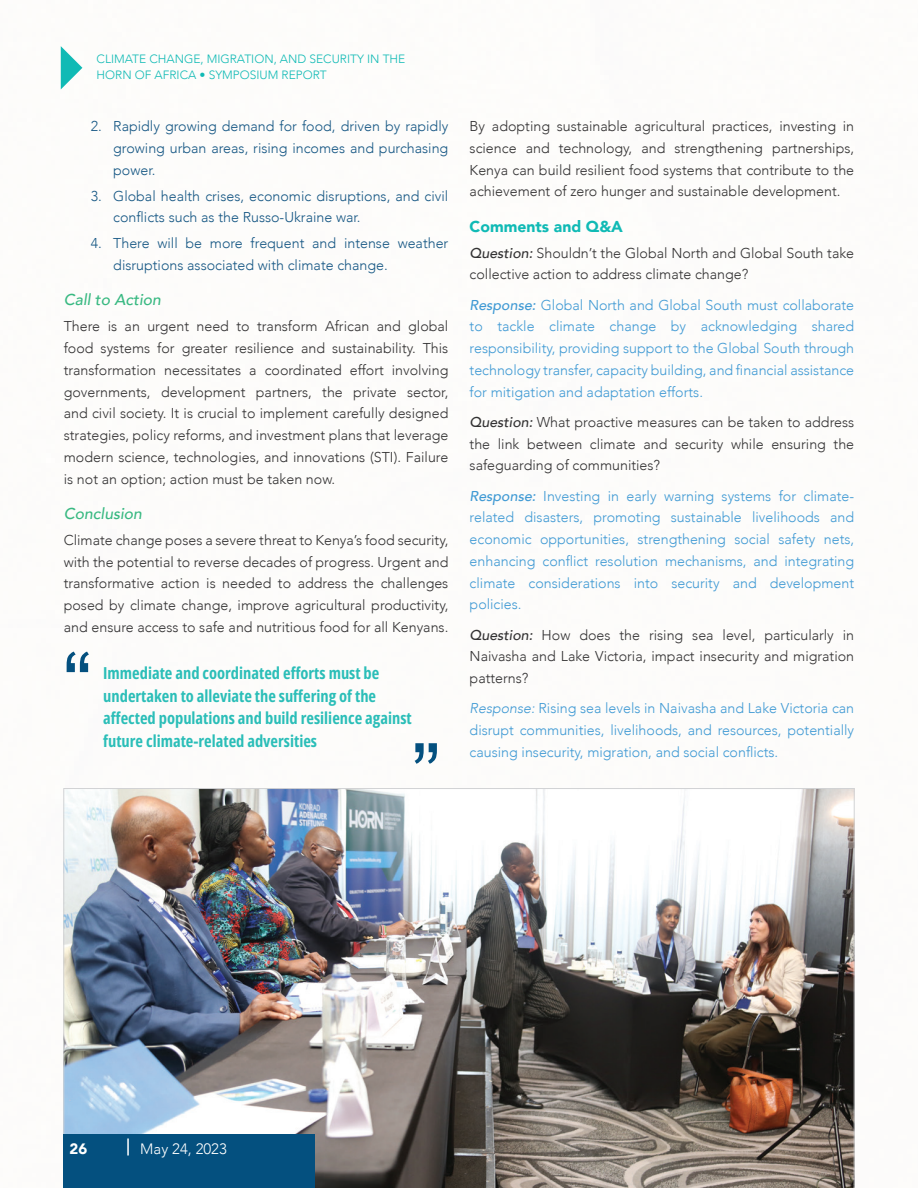
<style>
.page{position:relative;width:918px;height:1188px;background:#fff}
.page>*{position:absolute;margin:0;border:0;box-sizing:border-box;transform-origin:0 0}
.Personal_quotes{font:700 16.5px/22.5px "Open Sans Condensed";color:#2bbeb8}
.S_Sub_Itals{font:italic 500 15.75px "Avenir";color:#39b982}
.S_Sub_main{font:900 15.75px "Avenir";color:#10bab5}
.Running_Heads_i{font:300 15px "Avenir";color:#fff}
.Running_Heads_i-2{font:900 15px "Avenir";color:#fff}
.Body_Text{font:300 14.25px/21.8px "Avenir";color:#333233;text-align:justify}
.Body_Text-2{font:300 14.25px/21.8px "Avenir";color:#409ad4;text-align:justify}
.Body_Text_Indd_i{font:300 14.25px/21.8px "Avenir";color:#165784}
.t1{font:300 12px/16.5px "Avenir";color:#10bab5}
.s1{font-weight:500;font-style:italic}
.s2{font-style:italic}
</style>
<div class="page">
<svg style="left:61px;top:46px;width:21px;height:43px"></svg>
<svg style="left:67px;top:652px;width:22px;height:20px"></svg>
<svg style="left:415px;top:743px;width:22px;height:21px"></svg>
<img style="left:64px;top:788px;width:790px;height:400px">
<div style="left:63px;top:1135px;width:252px;height:53px;background:#04507f"></div>
<svg style="left:127px;top:1138px;width:2px;height:18px"></svg>
<p class="t1" style="left:97px;top:50px;width:310px">CLIMATE CHANGE, MIGRATION, AND SECURITY IN THE<br>HORN OF AFRICA • SYMPOSIUM REPORT</p>
<p class="Body_Text_Indd_i" style="left:113px;top:115px;width:337px;text-align:justify;text-indent:-22px">2. Rapidly growing demand for food, driven by rapidly growing urban areas, rising incomes and purchasing power.</p>
<p class="Body_Text_Indd_i" style="left:113px;top:185px;width:337px;text-indent:-22px">3. Global health crises, economic disruptions, and civil conflicts such as the Russo-Ukraine war.</p>
<p class="Body_Text_Indd_i" style="left:113px;top:233px;width:337px;text-indent:-22px">4. There will be more frequent and intense weather disruptions associated with climate change.</p>
<p class="S_Sub_Itals" style="left:64px;top:291px;width:99px">Call to Action</p>
<p class="Body_Text" style="left:64px;top:316px;width:386px">There is an urgent need to transform African and global food systems for greater resilience and sustainability. This transformation necessitates a coordinated effort involving governments, development partners, the private sector, and civil society. It is crucial to implement carefully designed strategies, policy reforms, and investment plans that leverage modern science, technologies, and innovations (STI). Failure is not an option; action must be taken now.</p>
<p class="S_Sub_Itals" style="left:64px;top:504px;width:80px">Conclusion</p>
<p class="Body_Text" style="left:64px;top:529px;width:386px">Climate change poses a severe threat to Kenya’s food security, with the potential to reverse decades of progress. Urgent and transformative action is needed to address the challenges posed by climate change, improve agricultural productivity, and ensure access to safe and nutritious food for all Kenyans.</p>
<p class="Personal_quotes" style="left:103px;top:662px;width:310px">Immediate and coordinated efforts must be undertaken to alleviate the suffering of the affected populations and build resilience against future climate-related adversities</p>
<p class="Body_Text" style="left:470px;top:115px;width:386px">By adopting sustainable agricultural practices, investing in science and technology, and strengthening partnerships, Kenya can build resilient food systems that contribute to the achievement of zero hunger and sustainable development.</p>
<p class="S_Sub_main" style="left:470px;top:213px;width:155px">Comments and Q&amp;A</p>
<p class="Body_Text" style="left:470px;top:242px;width:386px"><span class="s1">Question:</span> Shouldn’t the Global North and Global South take collective action to address climate change?</p>
<p class="Body_Text-2" style="left:470px;top:294px;width:386px"><span class="s1">Response:</span> Global North and Global South must collaborate to tackle climate change by acknowledging shared responsibility, providing support to the Global South through technology transfer, capacity building, and financial assistance for mitigation and adaptation efforts.</p>
<p class="Body_Text" style="left:470px;top:411px;width:386px"><span class="s1">Question:</span> What proactive measures can be taken to address the link between climate and security while ensuring the safeguarding of communities?</p>
<p class="Body_Text-2" style="left:470px;top:485px;width:386px"><span class="s1">Response:</span> Investing in early warning systems for climate&shy;related disasters, promoting sustainable livelihoods and economic opportunities, strengthening social safety nets, enhancing conflict resolution mechanisms, and integrating climate considerations into security and development policies.</p>
<p class="Body_Text" style="left:470px;top:624px;width:386px"><span class="s1">Question:</span> How does the rising sea level, particularly in Naivasha and Lake Victoria, impact insecurity and migration patterns?</p>
<p class="Body_Text-2" style="left:470px;top:698px;width:386px"><span class="s2">Response:</span> Rising sea levels in Naivasha and Lake Victoria can disrupt communities, livelihoods, and resources, potentially causing insecurity, migration, and social conflicts.</p>
<p class="Running_Heads_i-2" style="left:70px;top:1135px;width:19px">26</p>
<p class="Running_Heads_i" style="left:140px;top:1139px;width:88px">May 24, 2023</p>
</div>
